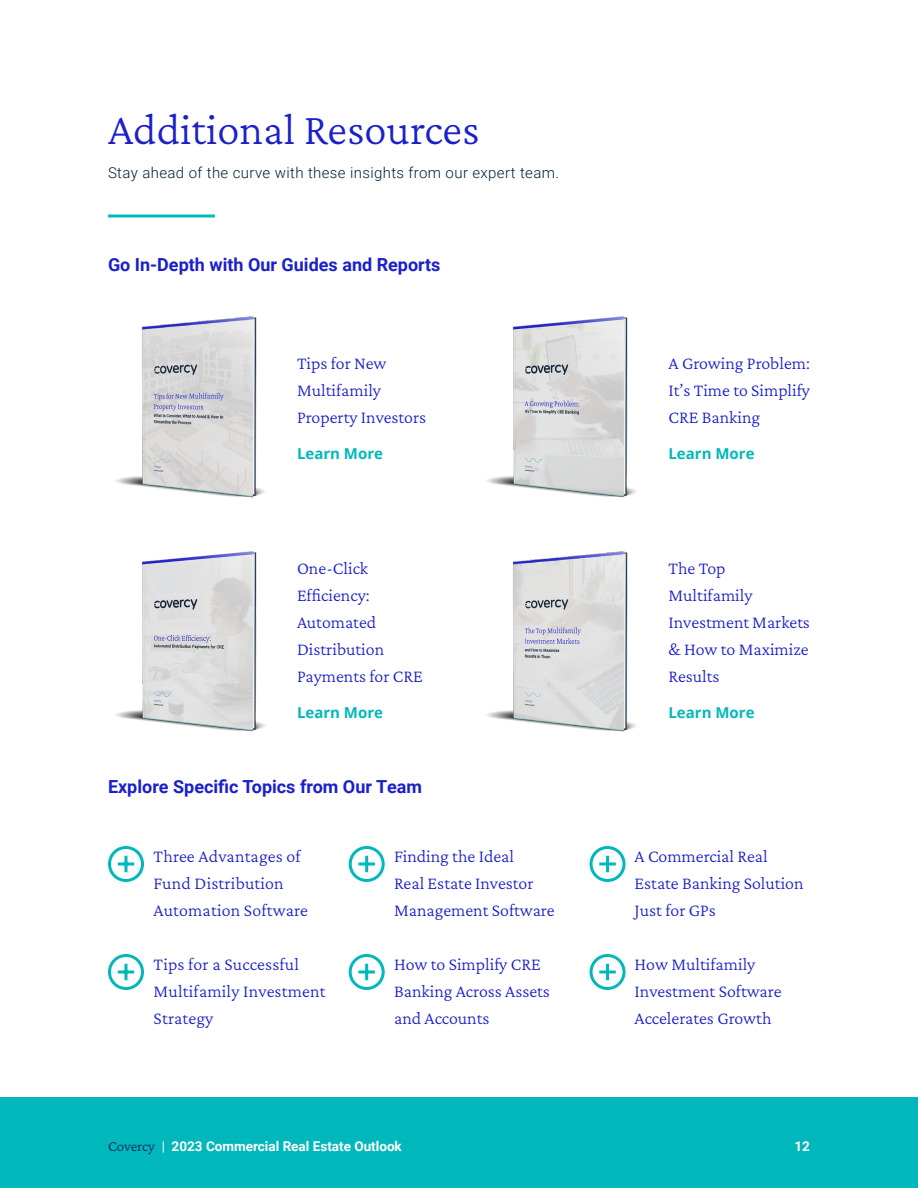
<style>
.page{position:relative;width:918px;height:1188px;background:#fff}
.page>*{position:absolute;margin:0;border:0;box-sizing:border-box;transform-origin:0 0}
.t1{font:45px "Crimson Pro";color:#1b20c9}
.t2{font:18px/27px "Crimson Pro";color:#1b20c9}
.t3{font:700 18px "Roboto";color:#1b20c9}
.t4{font:300 15px "Roboto";letter-spacing:.025em;color:#002138}
.t5{font:700 15px "Open Sans";color:#00b8bb}
.t6{font:700 13.5px "Roboto";color:#fff}
.s1{font-family:"Crimson Pro";font-weight:400;font-size:15px;color:#002563}
.s2{font-weight:400}
</style>
<div class="page">
<div style="left:0;top:1097px;width:918px;height:91px;background:#00b8bb"></div>
<svg style="left:108px;top:846px;width:36px;height:36px"></svg>
<svg style="left:108px;top:954px;width:36px;height:36px"></svg>
<svg style="left:348px;top:846px;width:37px;height:36px"></svg>
<svg style="left:348px;top:954px;width:37px;height:36px"></svg>
<svg style="left:589px;top:846px;width:37px;height:36px"></svg>
<svg style="left:589px;top:954px;width:37px;height:36px"></svg>
<img style="left:116px;top:316px;width:149px;height:182px">
<img style="left:487px;top:316px;width:150px;height:182px">
<img style="left:116px;top:551px;width:150px;height:181px">
<img style="left:487px;top:551px;width:150px;height:181px">
<svg style="left:108px;top:214px;width:107px;height:4px"></svg>
<h1 class="t1" style="left:108px;top:101px;width:373px">Additional Resources</h1>
<p class="t4" style="left:108px;top:162px;width:453px">Stay ahead of the curve with these insights from our expert team.</p>
<p class="t3" style="left:108px;top:252px;width:334px">Go In-Depth with Our Guides and Reports</p>
<p class="t2" style="left:297px;top:350px;width:131px">Tips for New<br>Multifamily<br>Property Investors</p>
<p class="t5" style="left:297px;top:443px;width:88px">Learn More</p>
<p class="t2" style="left:297px;top:555px;width:127px">One-Click<br>Efficiency:<br>Automated<br>Distribution<br>Payments for CRE</p>
<p class="t5" style="left:297px;top:702px;width:88px">Learn More</p>
<p class="t3" style="left:108px;top:774px;width:316px">Explore Specific Topics from Our Team</p>
<p class="t2" style="left:154px;top:842px;width:156px">Three Advantages of<br>Fund Distribution<br>Automation Software</p>
<p class="t2" style="left:154px;top:950px;width:174px">Tips for a Successful<br>Multifamily Investment<br>Strategy</p>
<p class="t2" style="left:394px;top:842px;width:162px">Finding the Ideal<br>Real Estate Investor<br>Management Software</p>
<p class="t2" style="left:394px;top:950px;width:157px">How to Simplify CRE<br>Banking Across Assets and Accounts</p>
<p class="t2" style="left:669px;top:350px;width:143px;text-align:justify">A Growing Problem:<br>It’s Time to Simplify CRE Banking</p>
<p class="t5" style="left:669px;top:443px;width:88px">Learn More</p>
<p class="t2" style="left:669px;top:555px;width:143px">The Top<br>Multifamily<br>Investment Markets &amp; How to Maximize<br>Results</p>
<p class="t5" style="left:669px;top:702px;width:88px">Learn More</p>
<p class="t2" style="left:635px;top:842px;width:170px">A Commercial Real<br>Estate Banking Solution<br>Just for GPs</p>
<p class="t2" style="left:635px;top:950px;width:148px">How Multifamily<br>Investment Software<br>Accelerates Growth</p>
<p class="t6" style="left:108px;top:1137px;width:295px"><span class="s1">Covercy</span> <span class="s2">|</span> 2023 Commercial Real Estate Outlook</p>
<p class="t6" style="left:795px;top:1137px;width:17px">12</p>
</div>
